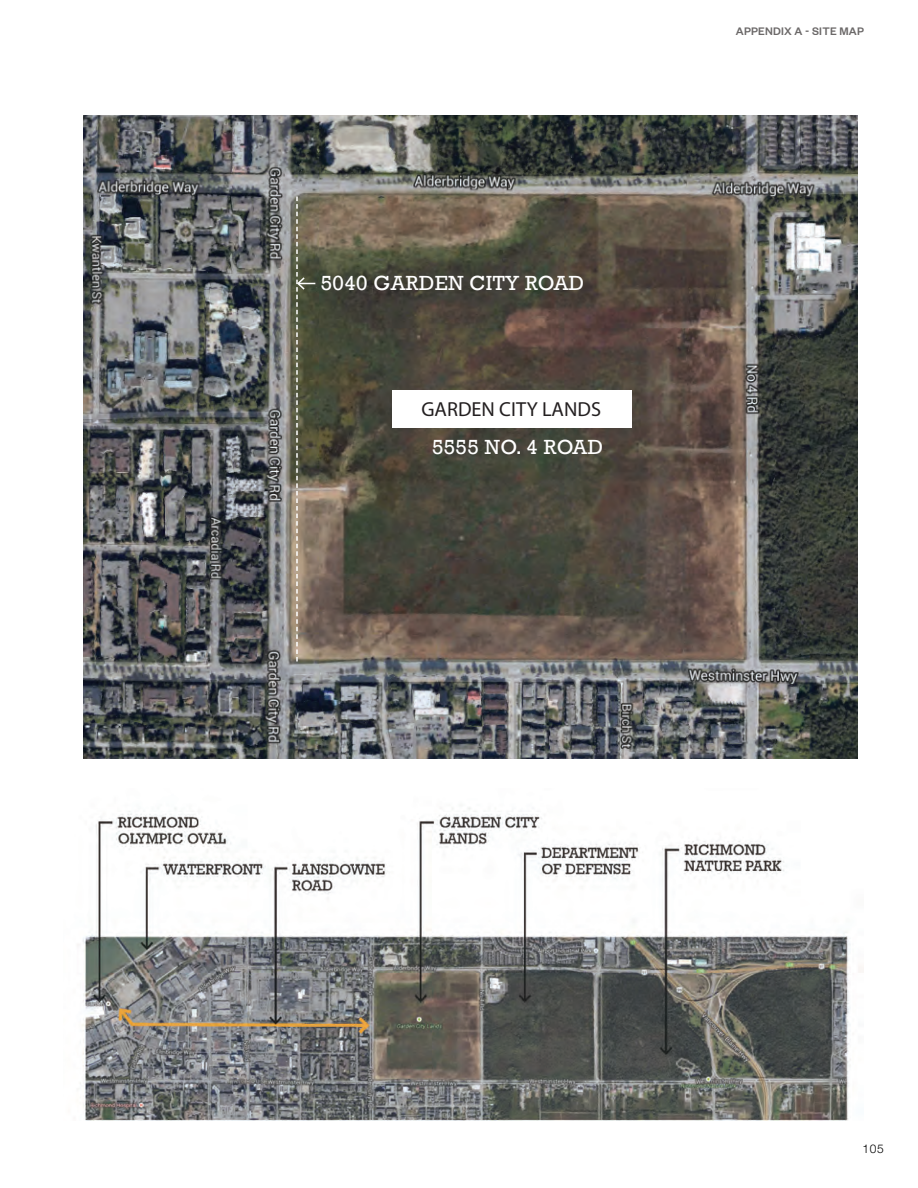
<style>
.page{position:relative;width:918px;height:1188px;background:#fff}
.page>*{position:absolute;margin:0;border:0;box-sizing:border-box;transform-origin:0 0}
.t1{font:21px "Rockwell";letter-spacing:.02em;color:#fff}
.t2{font:20.4px "Myriad Pro";color:#231f20}
.t3{font:500 12px "Founders Grotesk";letter-spacing:.02em;color:#3a3636}
.t4{font:300 12px "Helvetica Neue";color:#000}
</style>
<div class="page">
<img style="left:78px;top:807px;width:785px;height:313px">
<img style="left:83px;top:115px;width:774px;height:644px">
<div style="left:392px;top:390px;width:240px;height:37px;background:#fff"></div>
<svg style="left:296px;top:197px;width:19px;height:464px;background:#756f5b"></svg>
<p class="t1" style="left:321px;top:267px;width:265px">5040 GARDEN CITY ROAD</p>
<p class="t2" style="left:421px;top:397px;width:181px">GARDEN CITY LANDS</p>
<p class="t1" style="left:432px;top:431px;width:173px">5555 NO. 4 ROAD</p>
<p class="t3" style="left:736px;top:23px;width:130px">APPENDIX A - SITE MAP</p>
<p class="t4" style="left:863px;top:1142px;width:23px">105</p>
</div>
